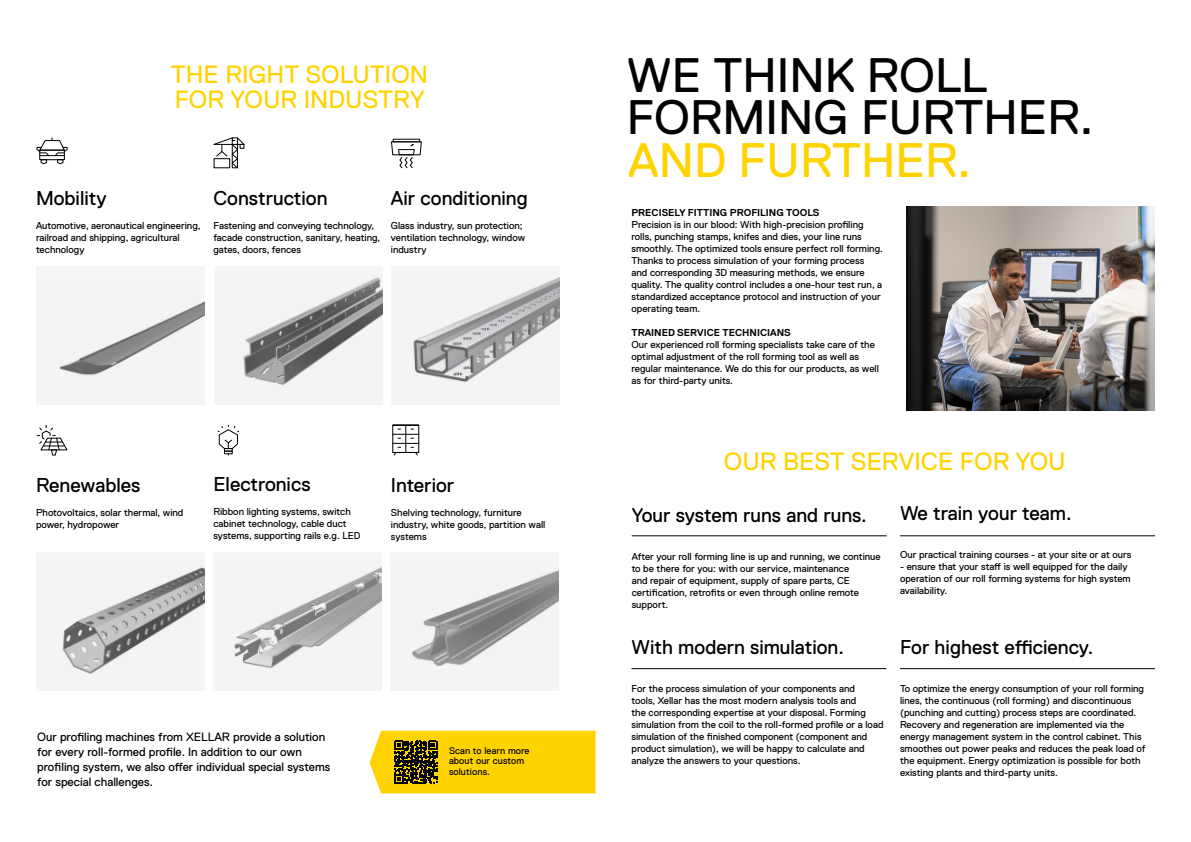
<style>
.page{position:relative;width:1191px;height:842px;background:#fff}
.page>*{position:absolute;margin:0;border:0;box-sizing:border-box;transform-origin:0 0}
.t1{font:48.4px/42.5px "Replica LL";color:#020203}
.t2{font:48.4px "Replica LL";color:#ffd300}
.t3{font:25px/25px "Replica LL";color:#ffd300}
.t4{font:20px "Replica LL";color:#000}
.t5{font:12px/15px "Replica LL";color:#000}
.t6{font:10px/12px "Replica LL";color:#000}
.t7{font:700 10px "Replica LL";color:#000}
.t8{font:9.6px/10.3px "Replica LL";letter-spacing:.01em;color:#000}
</style>
<div class="page">
<img style="left:906px;top:207px;width:248px;height:203px">
<svg style="left:369px;top:731px;width:226px;height:62px"></svg>
<svg style="left:36px;top:138px;width:32px;height:27px"></svg>
<svg style="left:213px;top:137px;width:32px;height:31px"></svg>
<div style="left:214px;top:158px;width:16px;height:10px;border:1px solid #000"></div>
<svg style="left:391px;top:138px;width:31px;height:30px"></svg>
<svg style="left:37px;top:425px;width:31px;height:31px"></svg>
<svg style="left:217px;top:425px;width:23px;height:30px"></svg>
<svg style="left:393px;top:425px;width:26px;height:31px"></svg>
<div style="left:37px;top:266px;width:168px;height:139px;background:#f6f6f6"></div>
<div style="left:36px;top:553px;width:168px;height:138px;background:#f6f6f6"></div>
<div style="left:214px;top:266px;width:168px;height:139px;background:#f6f6f6"></div>
<div style="left:213px;top:553px;width:168px;height:138px;background:#f6f6f6"></div>
<div style="left:391px;top:266px;width:168px;height:139px;background:#f6f6f6"></div>
<div style="left:391px;top:553px;width:168px;height:138px;background:#f6f6f6"></div>
<img style="left:59px;top:301px;width:146px;height:75px">
<img style="left:62px;top:567px;width:142px;height:107px">
<img style="left:243px;top:277px;width:139px;height:108px">
<img style="left:234px;top:567px;width:147px;height:102px">
<img style="left:413px;top:277px;width:146px;height:105px">
<img style="left:411px;top:570px;width:148px;height:96px">
<hr style="left:631px;top:535px;width:255px;height:1px;background:#020203">
<hr style="left:900px;top:535px;width:255px;height:1px;background:#020203">
<hr style="left:631px;top:668px;width:255px;height:1px;background:#020203">
<hr style="left:900px;top:668px;width:255px;height:1px;background:#020203">
<h2 class="t3" style="left:171px;top:62px;width:259px">THE RIGHT SOLUTION<br>FOR YOUR INDUSTRY</h2>
<h3 class="t4" style="left:36px;top:187px;width:72px">Mobility</h3>
<p class="t6" style="left:36px;top:219px;width:166px">Automotive, aeronautical engineering, railroad and shipping, agricultural technology</p>
<h3 class="t4" style="left:213px;top:187px;width:115px">Construction</h3>
<p class="t6" style="left:213px;top:219px;width:168px">Fastening and conveying technology, facade construction, sanitary, heating, gates, doors, fences</p>
<h3 class="t4" style="left:391px;top:187px;width:138px">Air conditioning</h3>
<p class="t6" style="left:391px;top:219px;width:136px">Glass industry, sun protection; ventilation technology, window industry</p>
<h1 class="t1" style="left:626px;top:54px;width:468px">WE THINK ROLL<br>FORMING FURTHER.</h1>
<h1 class="t2" style="left:628px;top:133px;width:344px">AND FURTHER.</h1>
<p class="t7" style="left:631px;top:207px;width:189px">PRECISELY FITTING PROFILING TOOLS</p>
<p class="t6" style="left:631px;top:218px;width:253px">Precision is in our blood: With high-precision profiling rolls, punching stamps, knifes and dies, your line runs smoothly. The optimized tools ensure perfect roll forming.<br>Thanks to process simulation of your forming process<br>and corresponding 3D measuring methods, we ensure quality. The quality control includes a one-hour test run, a standardized acceptance protocol and instruction of your operating team.</p>
<p class="t7" style="left:631px;top:327px;width:161px">TRAINED SERVICE TECHNICIANS</p>
<p class="t6" style="left:631px;top:338px;width:249px">Our experienced roll forming specialists take care of the optimal adjustment of the roll forming tool as well as regular maintenance. We do this for our products, as well as for third-party units.</p>
<h2 class="t3" style="left:724px;top:449px;width:343px">OUR BEST SERVICE FOR YOU</h2>
<h3 class="t4" style="left:213px;top:473px;width:99px">Electronics</h3>
<p class="t6" style="left:213px;top:506px;width:149px">Ribbon lighting systems, switch cabinet technology, cable duct systems, supporting rails e.g. LED</p>
<h3 class="t4" style="left:36px;top:474px;width:106px">Renewables</h3>
<p class="t6" style="left:36px;top:507px;width:149px">Photovoltaics, solar thermal, wind power, hydropower</p>
<h3 class="t4" style="left:900px;top:502px;width:173px">We train your team.</h3>
<p class="t6" style="left:900px;top:549px;width:233px">Our practical training courses - at your site or at ours</p>
<p class="t6" style="left:900px;top:561px;width:232px">- ensure that your staff is well equipped for the daily operation of our roll forming systems for high system availability.</p>
<h3 class="t4" style="left:391px;top:474px;width:65px">Interior</h3>
<p class="t6" style="left:391px;top:507px;width:156px">Shelving technology, furniture industry, white goods, partition wall systems</p>
<h3 class="t4" style="left:631px;top:504px;width:236px">Your system runs and runs.</h3>
<p class="t6" style="left:631px;top:551px;width:250px">After your roll forming line is up and running, we continue to be there for you: with our service, maintenance<br>and repair of equipment, supply of spare parts, CE certification, retrofits or even through online remote support.</p>
<p class="t5" style="left:37px;top:729px;width:294px">Our profiling machines from XELLAR provide a solution for every roll-formed profile. In addition to our own profiling system, we also offer individual special systems for special challenges.</p>
<p class="t8" style="left:449px;top:746px;width:82px">Scan to learn more about our custom solutions.</p>
<h3 class="t4" style="left:631px;top:636px;width:214px">With modern simulation.</h3>
<p class="t6" style="left:631px;top:682px;width:253px">For the process simulation of your components and<br>tools, Xellar has the most modern analysis tools and<br>the corresponding expertise at your disposal. Forming simulation from the coil to the roll-formed profile or a load simulation of the finished component (component and product simulation), we will be happy to calculate and analyze the answers to your questions.</p>
<h3 class="t4" style="left:900px;top:636px;width:195px">For highest efficiency.</h3>
<p class="t6" style="left:900px;top:682px;width:247px">To optimize the energy consumption of your roll forming lines, the continuous (roll forming) and discontinuous (punching and cutting) process steps are coordinated.<br>Recovery and regeneration are implemented via the energy management system in the control cabinet. This smoothes out power peaks and reduces the peak load of the equipment. Energy optimization is possible for both existing plants and third-party units.</p>
</div>
